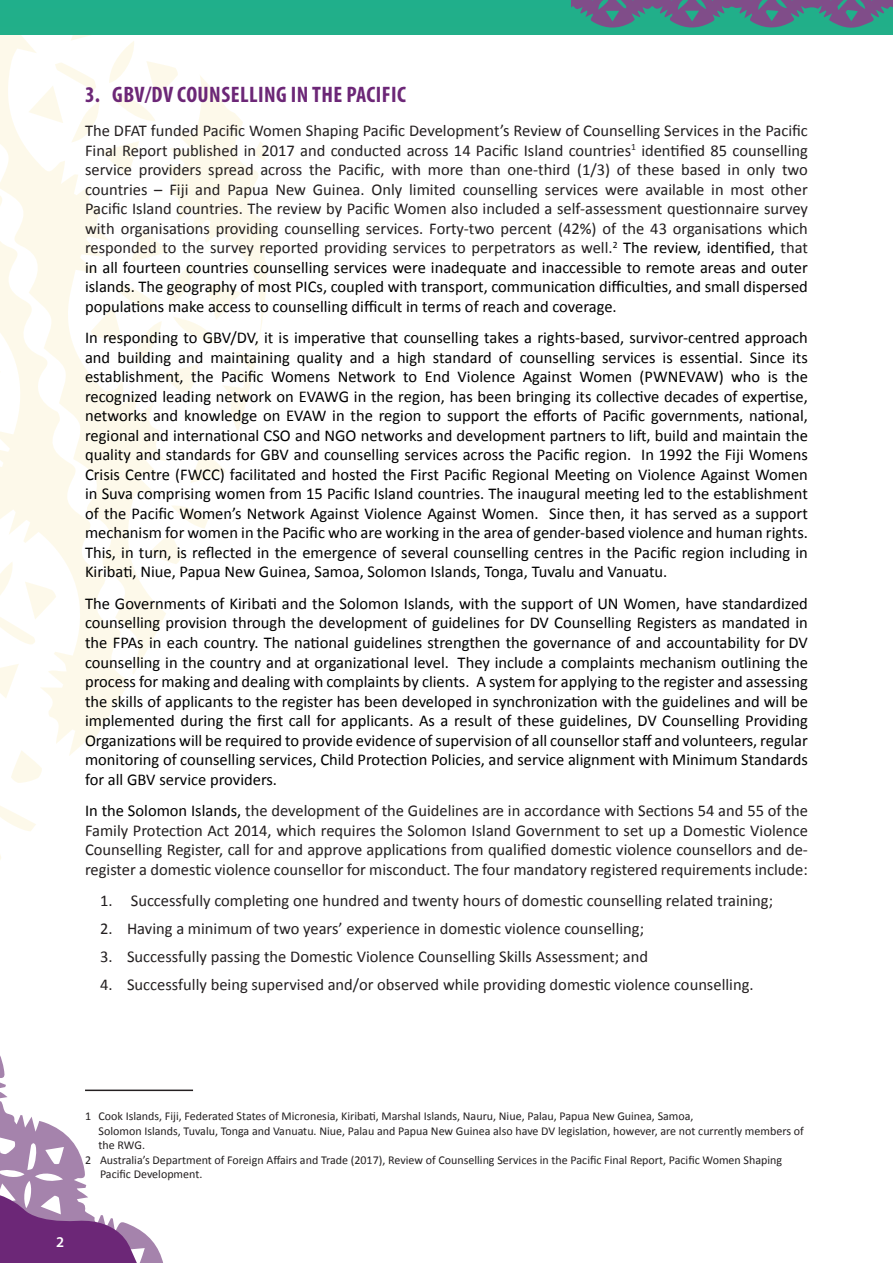
<style>
.page{position:relative;width:893px;height:1263px;background:#fff}
.page>*{position:absolute;margin:0;border:0;box-sizing:border-box;transform-origin:0 0}
.t1{font:700 condensed 22.5px "Myriad Pro";letter-spacing:.02em;color:#6c2777}
.t2{font:16.5px/19.5px "Calibri";color:#000;text-align:justify}
.t3{font:16.5px/19.5px "Calibri";color:#231f20;text-align:justify}
.t4{font:600 15px "Myriad Pro";color:#fff}
.t5{font:12px/14.4px "Calibri";color:#231f20}
.s1{color:#000}
</style>
<div class="page">
<svg style="left:223px;top:34px;width:93px;height:440px"></svg>
<svg style="left:133px;top:34px;width:90px;height:640px"></svg>
<svg style="left:0;top:34px;width:133px;height:826px"></svg>
<svg style="left:0;top:1055px;width:194px;height:208px"></svg>
<svg style="left:0;top:1193px;width:138px;height:70px"></svg>
<div style="left:0;top:0;width:893px;height:34px;background:#21af89"></div>
<svg style="left:572px;top:0;width:321px;height:28px"></svg>
<hr style="left:85px;top:1089px;width:108px;height:2px;background:#231f20">
<p class="t1" style="left:85px;top:80px;width:322px">3. GBV/DV COUNSELLING IN THE PACIFIC</p>
<p class="t3" style="left:85px;top:121px;width:724px">The DFAT funded Pacific Women Shaping Pacific Development’s Review of Counselling Services in the Pacific Final Report published in 2017 and conducted across 14 Pacific Island countries<sup>1</sup> identified 85 counselling service providers spread across the Pacific, with more than one-third (1/3) of these based in only two countries – Fiji and Papua New Guinea. Only limited counselling services were available in most other Pacific Island countries. The review by Pacific Women also included a self-assessment questionnaire survey with organisations providing counselling services. Forty-two percent (42%) of the 43 organisations which responded to the survey reported providing services to perpetrators as well.<sup>2</sup> <span class="s1">The review, identified,</span> that <span class="s1">in all fourteen countries counselling services were inadequate and inaccessible to remote areas and outer islands. The geography of most PICs, coupled with transport, communication difficulties, and small dispersed populations make access to counselling difficult in terms of reach and coverage.</span></p>
<p class="t2" style="left:85px;top:328px;width:724px">In responding to GBV/DV, it is imperative that counselling takes a rights-based, survivor-centred approach and building and maintaining quality and a high standard of counselling services is essential. Since its establishment, the Pacific Womens Network to End Violence Against Women (PWNEVAW) who is the recognized leading network on EVAWG in the region, has been bringing its collective decades of expertise, networks and knowledge on EVAW in the region to support the efforts of Pacific governments, national, regional and international CSO and NGO networks and development partners to lift, build and maintain the quality and standards for GBV and counselling services across the Pacific region. In 1992 the Fiji Womens Crisis Centre (FWCC) facilitated and hosted the First Pacific Regional Meeting on Violence Against Women in Suva comprising women from 15 Pacific Island countries. The inaugural meeting led to the establishment of the Pacific Women’s Network Against Violence Against Women. Since then, it has served as a support mechanism for women in the Pacific who are working in the area of gender-based violence and human rights.<br>This, in turn, is reflected in the emergence of several counselling centres in the Pacific region including in Kiribati, Niue, Papua New Guinea, Samoa, Solomon Islands, Tonga, Tuvalu and Vanuatu.</p>
<p class="t2" style="left:85px;top:594px;width:724px">The Governments of Kiribati and the Solomon Islands, with the support of UN Women, have standardized counselling provision through the development of guidelines for DV Counselling Registers as mandated in the FPAs in each country. The national guidelines strengthen the governance of and accountability for DV counselling in the country and at organizational level. They include a complaints mechanism outlining the process for making and dealing with complaints by clients. A system for applying to the register and assessing the skills of applicants to the register has been developed in synchronization with the guidelines and will be implemented during the first call for applicants. As a result of these guidelines, DV Counselling Providing Organizations will be required to provide evidence of supervision of all counsellor staff and volunteers, regular monitoring of counselling services, Child Protection Policies, and service alignment with Minimum Standards for all GBV service providers.</p>
<p class="t3" style="left:85px;top:801px;width:724px"><span class="s1">In the Solomon Islands,</span> the development of the Guidelines are in accordance with Sections 54 and 55 of the Family Protection Act 2014, which requires the Solomon Island Government to set up a Domestic Violence Counselling Register, call for and approve applications from qualified domestic violence counsellors and de&shy;register a domestic violence counsellor for misconduct. The four mandatory registered requirements include:</p>
<p class="t3" style="left:100px;top:891px;width:675px">1. Successfully completing one hundred and twenty hours of domestic counselling related training;</p>
<p class="t3" style="left:100px;top:919px;width:546px">2. Having a minimum of two years’ experience in domestic violence counselling;</p>
<p class="t3" style="left:100px;top:947px;width:550px">3. Successfully passing the Domestic Violence Counselling Skills Assessment; and</p>
<p class="t3" style="left:100px;top:975px;width:655px">4. Successfully being supervised and/or observed while providing domestic violence counselling.</p>
<p class="t5" style="left:99px;top:1109px;width:707px;text-indent:-14px">1 Cook Islands, Fiji, Federated States of Micronesia, Kiribati, Marshal Islands, Nauru, Niue, Palau, Papua New Guinea, Samoa,<br>Solomon Islands, Tuvalu, Tonga and Vanuatu. Niue, Palau and Papua New Guinea also have DV legislation, however, are not currently members of the RWG.</p>
<p class="t5" style="left:100px;top:1152px;width:684px;text-indent:-15px">2 Australia’s Department of Foreign Affairs and Trade (2017), Review of Counselling Services in the Pacific Final Report, Pacific Women Shaping<br>Pacific Development.</p>
<p class="t4" style="left:56px;top:1232px;width:10px">2</p>
</div>
